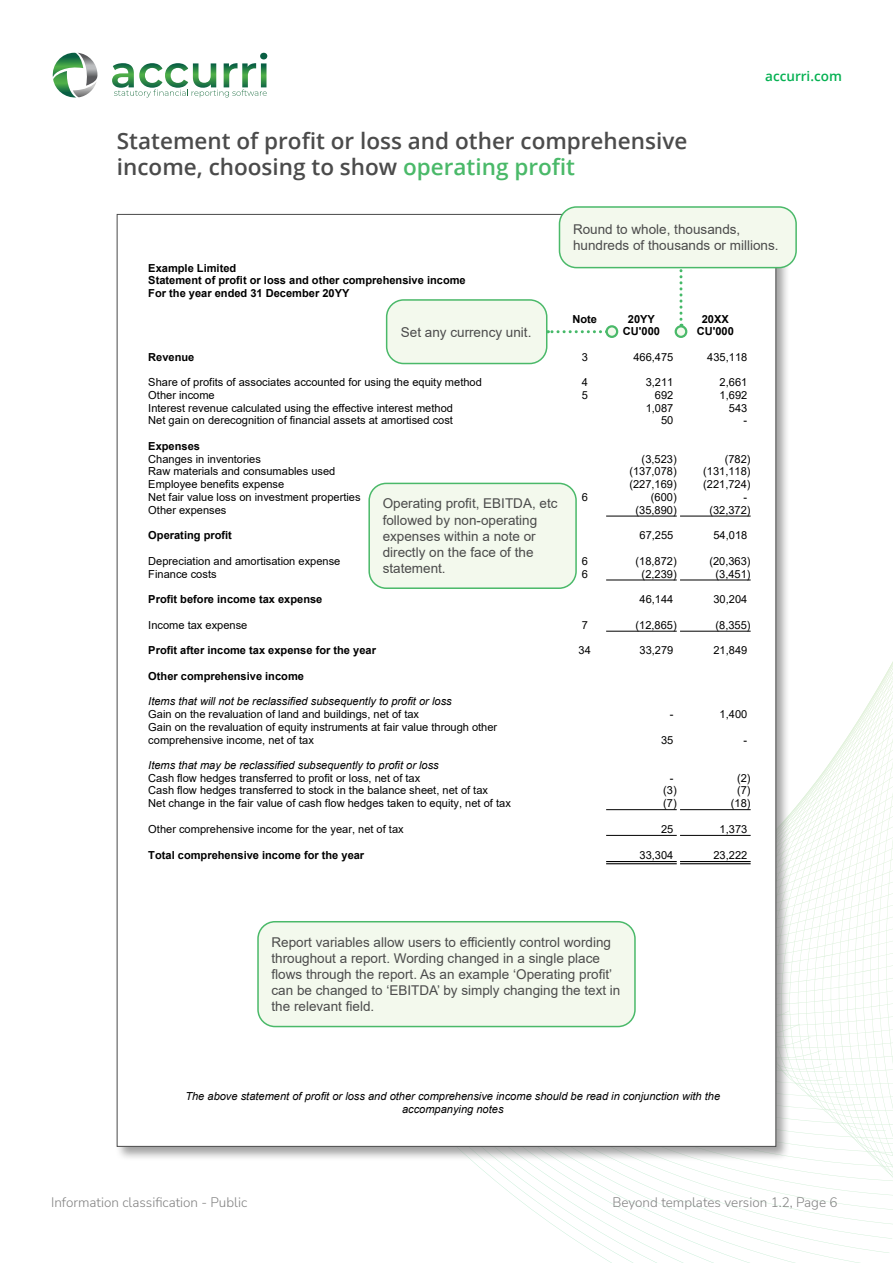
<style>
.page{position:relative;width:893px;height:1263px;background:#fff}
.page>*{position:absolute;margin:0;border:0;box-sizing:border-box;transform-origin:0 0}
.t1{font:600 22.5px/25.5px "Open Sans";color:#4b4b4b}
.t2{font:13.5px/16.2px "Arial";color:#4b4b4b}
.t3{font:300 13.5px "Nunito Sans";color:#828282}
.t4{font:600 13.5px "Open Sans";color:#05b152}
.t5{font:11.1px/12.8px "Arial";color:#000}
.t6{font:700 11.1px/12.8px "Arial";color:#000}
.t7{font:italic 11.1px/12.8px "Arial";color:#000;text-align:center}
.s1{color:#4ab969}
</style>
<div class="page">
<svg style="left:791px;top:805px;width:6px;height:315px"></svg>
<svg style="left:797px;top:796px;width:8px;height:338px"></svg>
<svg style="left:805px;top:784px;width:9px;height:363px"></svg>
<svg style="left:814px;top:772px;width:9px;height:403px"></svg>
<svg style="left:823px;top:762px;width:7px;height:427px"></svg>
<svg style="left:830px;top:751px;width:8px;height:453px"></svg>
<svg style="left:838px;top:739px;width:8px;height:480px"></svg>
<svg style="left:846px;top:661px;width:47px;height:602px"></svg>
<svg style="left:112px;top:53px;width:155px;height:44px"></svg>
<svg style="left:52px;top:53px;width:46px;height:45px"></svg>
<div style="left:115px;top:212px;width:676px;height:949px;background:#828282;opacity:.75"></div>
<div style="left:117px;top:214px;width:659px;height:932px;background:#fff"></div>
<hr style="left:606px;top:516px;width:71px;height:1px;background:#000">
<hr style="left:680px;top:516px;width:71px;height:1px;background:#000">
<hr style="left:606px;top:580px;width:71px;height:1px;background:#000">
<hr style="left:680px;top:580px;width:71px;height:1px;background:#000">
<hr style="left:606px;top:631px;width:71px;height:1px;background:#000">
<hr style="left:680px;top:631px;width:71px;height:1px;background:#000">
<hr style="left:606px;top:809px;width:71px;height:1px;background:#000">
<hr style="left:680px;top:809px;width:71px;height:1px;background:#000">
<hr style="left:606px;top:835px;width:71px;height:1px;background:#000">
<hr style="left:680px;top:835px;width:71px;height:1px;background:#000">
<hr style="left:606px;top:863px;width:71px;height:1px;background:#000">
<hr style="left:606px;top:861px;width:71px;height:1px;background:#000">
<hr style="left:680px;top:863px;width:71px;height:1px;background:#000">
<hr style="left:680px;top:861px;width:71px;height:1px;background:#000">
<div style="left:258px;top:922px;width:377px;height:104px;background:#f3f9ed;border-radius:17px"></div>
<div style="left:257px;top:921px;width:379px;height:106px;border:2px solid #4ab969;border-radius:17px"></div>
<div style="left:387px;top:300px;width:160px;height:63px;background:#f3f9ed;border-radius:17px"></div>
<div style="left:386px;top:299px;width:161px;height:65px;border:2px solid #4ab969;border-radius:17px"></div>
<div style="left:676px;top:326px;width:10px;height:11px;background:#f3f9ed;border-radius:50%"></div>
<div style="left:675px;top:325px;width:12px;height:13px;border:2px solid #4ab969;border-radius:50%"></div>
<svg style="left:547px;top:330px;width:55px;height:3px"></svg>
<svg style="left:607px;top:326px;width:10px;height:11px"></svg>
<div style="left:605px;top:325px;width:13px;height:13px;border:2px solid #4ab969;border-radius:50%"></div>
<svg style="left:679px;top:268px;width:3px;height:59px"></svg>
<div style="left:369px;top:483px;width:207px;height:105px;background:#f3f9ed;border-radius:17px"></div>
<div style="left:368px;top:483px;width:209px;height:106px;border:2px solid #4ab969;border-radius:17px"></div>
<div style="left:559px;top:207px;width:237px;height:61px;background:#f3f9ed;border-radius:17px"></div>
<div style="left:559px;top:206px;width:238px;height:62px;border:2px solid #4ab969;border-radius:17px"></div>
<h1 class="t1" style="left:117px;top:128px;width:572px">Statement of profit or loss and other comprehensive income, choosing to show <span class="s1">operating profit</span></h1>
<p class="t4" style="left:765px;top:67px;width:78px">accurri.com</p>
<p class="t6" style="left:148px;top:262px;width:319px">Example Limited<br>Statement of profit or loss and other comprehensive income<br>For the year ended 31 December 20YY</p>
<p class="t2" style="left:401px;top:324px;width:132px">Set any currency unit.</p>
<p class="t2" style="left:573px;top:221px;width:207px">Round to whole, thousands, hundreds of thousands or millions.</p>
<p class="t6" style="left:572px;top:312px;width:26px">Note</p>
<p class="t6" style="left:628px;top:312px;width:29px">20YY</p>
<p class="t6" style="left:702px;top:312px;width:29px">20XX</p>
<p class="t6" style="left:623px;top:325px;width:39px">CU'000</p>
<p class="t6" style="left:697px;top:325px;width:39px">CU'000</p>
<p class="t5" style="left:582px;top:350px;width:8px">3</p>
<p class="t5" style="left:633px;top:350px;width:42px">466,475</p>
<p class="t5" style="left:707px;top:350px;width:42px">435,118</p>
<p class="t5" style="left:582px;top:376px;width:8px">4</p>
<p class="t5" style="left:646px;top:376px;width:29px">3,211</p>
<p class="t5" style="left:720px;top:376px;width:29px">2,661</p>
<p class="t5" style="left:582px;top:389px;width:8px">5</p>
<p class="t5" style="left:655px;top:389px;width:20px">692</p>
<p class="t5" style="left:720px;top:389px;width:29px">1,692</p>
<p class="t5" style="left:646px;top:401px;width:29px">1,087</p>
<p class="t5" style="left:729px;top:401px;width:20px">543</p>
<p class="t5" style="left:661px;top:414px;width:14px">50</p>
<p class="t5" style="left:744px;top:414px;width:5px">-</p>
<p class="t5" style="left:642px;top:452px;width:37px">(3,523)</p>
<p class="t5" style="left:725px;top:452px;width:27px">(782)</p>
<p class="t5" style="left:629px;top:465px;width:49px">(137,078)</p>
<p class="t5" style="left:703px;top:465px;width:49px">(131,118)</p>
<p class="t5" style="left:629px;top:478px;width:49px">(227,169)</p>
<p class="t5" style="left:703px;top:478px;width:49px">(221,724)</p>
<p class="t5" style="left:582px;top:490px;width:8px">6</p>
<p class="t5" style="left:651px;top:490px;width:27px">(600)</p>
<p class="t5" style="left:744px;top:490px;width:5px">-</p>
<p class="t5" style="left:635px;top:503px;width:43px">(35,890)</p>
<p class="t5" style="left:709px;top:503px;width:43px">(32,372)</p>
<p class="t5" style="left:639px;top:529px;width:35px">67,255</p>
<p class="t5" style="left:713px;top:529px;width:35px">54,018</p>
<p class="t5" style="left:582px;top:554px;width:8px">6</p>
<p class="t5" style="left:635px;top:554px;width:43px">(18,872)</p>
<p class="t5" style="left:709px;top:554px;width:43px">(20,363)</p>
<p class="t5" style="left:582px;top:567px;width:8px">6</p>
<p class="t5" style="left:642px;top:567px;width:37px">(2,239)</p>
<p class="t5" style="left:715px;top:567px;width:37px">(3,451)</p>
<p class="t5" style="left:639px;top:593px;width:35px">46,144</p>
<p class="t5" style="left:713px;top:593px;width:35px">30,204</p>
<p class="t5" style="left:582px;top:618px;width:8px">7</p>
<p class="t5" style="left:635px;top:618px;width:43px">(12,865)</p>
<p class="t5" style="left:715px;top:618px;width:37px">(8,355)</p>
<p class="t5" style="left:579px;top:644px;width:14px">34</p>
<p class="t5" style="left:639px;top:644px;width:35px">33,279</p>
<p class="t5" style="left:713px;top:644px;width:35px">21,849</p>
<p class="t6" style="left:148px;top:351px;width:48px">Revenue</p>
<p class="t5" style="left:148px;top:376px;width:335px">Share of profits of associates accounted for using the equity method Other income<br>Interest revenue calculated using the effective interest method<br>Net gain on derecognition of financial assets at amortised cost</p>
<p class="t6" style="left:148px;top:440px;width:53px">Expenses</p>
<p class="t5" style="left:148px;top:452px;width:214px">Changes in inventories<br>Raw materials and consumables used<br>Employee benefits expense<br>Net fair value loss on investment properties<br>Other expenses</p>
<p class="t6" style="left:148px;top:529px;width:85px">Operating profit</p>
<p class="t5" style="left:148px;top:554px;width:194px">Depreciation and amortisation expense<br>Finance costs</p>
<p class="t6" style="left:148px;top:593px;width:176px">Profit before income tax expense</p>
<p class="t5" style="left:148px;top:618px;width:101px">Income tax expense</p>
<p class="t6" style="left:148px;top:644px;width:229px">Profit after income tax expense for the year</p>
<p class="t6" style="left:148px;top:670px;width:157px">Other comprehensive income</p>
<p class="t7" style="left:148px;top:695px;width:305px">Items that will not be reclassified subsequently to profit or loss</p>
<p class="t5" style="left:148px;top:708px;width:350px">Gain on the revaluation of land and buildings, net of tax<br>Gain on the revaluation of equity instruments at fair value through other comprehensive income, net of tax</p>
<p class="t7" style="left:148px;top:759px;width:292px">Items that may be reclassified subsequently to profit or loss</p>
<p class="t5" style="left:148px;top:771px;width:364px">Cash flow hedges transferred to profit or loss, net of tax<br>Cash flow hedges transferred to stock in the balance sheet, net of tax<br>Net change in the fair value of cash flow hedges taken to equity, net of tax</p>
<p class="t5" style="left:148px;top:823px;width:257px">Other comprehensive income for the year, net of tax</p>
<p class="t6" style="left:148px;top:848px;width:217px">Total comprehensive income for the year</p>
<p class="t5" style="left:639px;top:848px;width:35px">33,304</p>
<p class="t5" style="left:713px;top:848px;width:35px">23,222</p>
<p class="t2" style="left:383px;top:495px;width:176px">Operating profit, EBITDA, etc followed by non-operating expenses within a note or directly on the face of the statement.</p>
<p class="t5" style="left:670px;top:708px;width:5px">-</p>
<p class="t5" style="left:720px;top:708px;width:29px">1,400</p>
<p class="t5" style="left:661px;top:733px;width:14px">35</p>
<p class="t5" style="left:744px;top:733px;width:5px">-</p>
<p class="t5" style="left:670px;top:771px;width:5px">-</p>
<p class="t5" style="left:737px;top:771px;width:15px">(2)</p>
<p class="t5" style="left:663px;top:784px;width:15px">(3)</p>
<p class="t5" style="left:737px;top:784px;width:15px">(7)</p>
<p class="t5" style="left:663px;top:797px;width:15px">(7)</p>
<p class="t5" style="left:731px;top:797px;width:21px">(18)</p>
<p class="t5" style="left:661px;top:822px;width:14px">25</p>
<p class="t5" style="left:720px;top:822px;width:29px">1,373</p>
<p class="t2" style="left:272px;top:934px;width:350px">Report variables allow users to efficiently control wording throughout a report. Wording changed in a single place flows through the report. As an example ‘Operating profit’ can be changed to ‘EBITDA’ by simply changing the text in the relevant field.</p>
<p class="t7" style="left:185px;top:1090px;width:536px">The above statement of profit or loss and other comprehensive income should be read in conjunction with the accompanying notes</p>
<p class="t3" style="left:51px;top:1193px;width:198px">Information classification - Public</p>
<p class="t3" style="left:612px;top:1193px;width:227px">Beyond templates version 1.2, Page 6</p>
</div>
